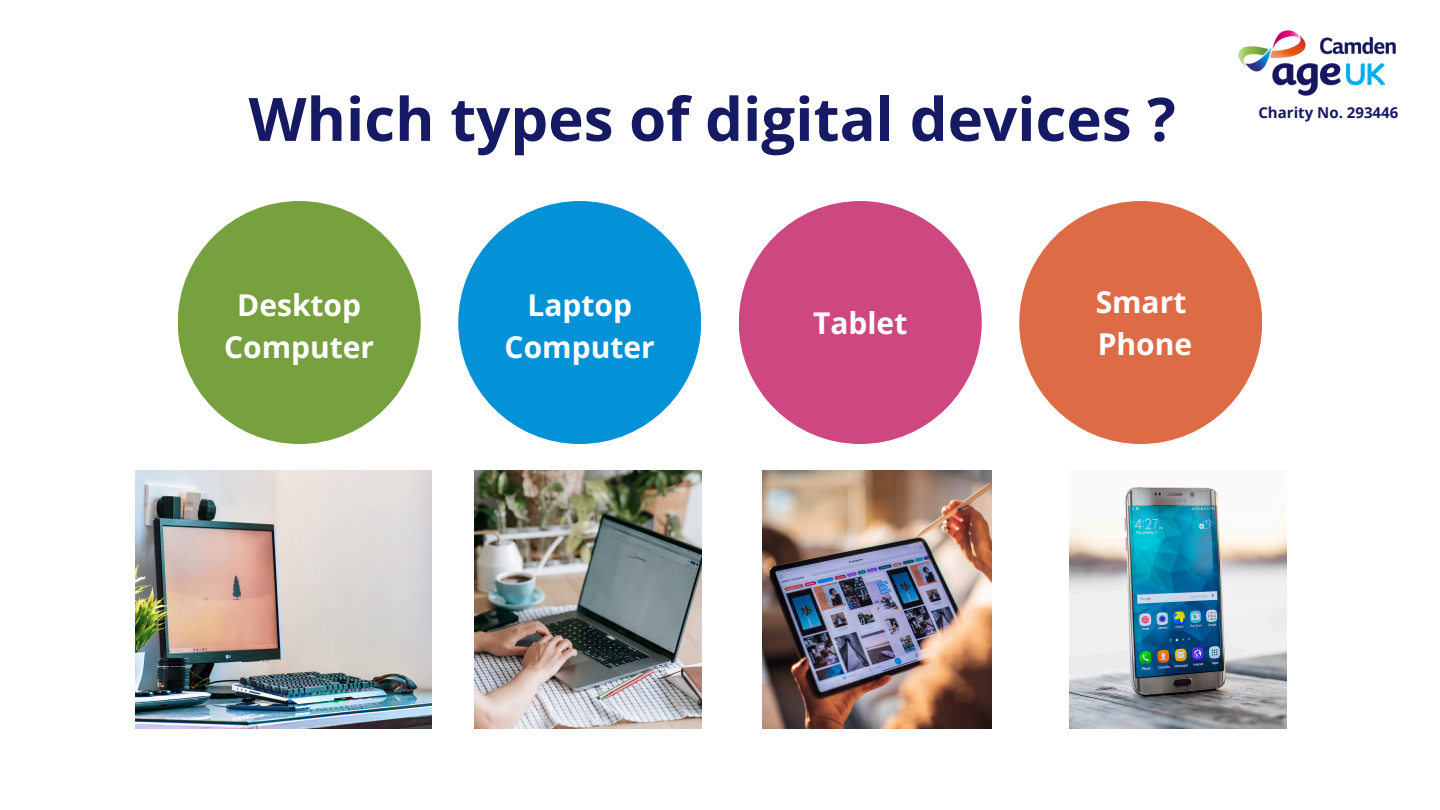
<style>
.page{position:relative;width:1440px;height:810px;background:#fff}
.page>*{position:absolute;margin:0;border:0;box-sizing:border-box;transform-origin:0 0}
.t1{font:700 60px "Open Sans";color:#161a64}
.t2{font:700 30px/42px "Open Sans";color:#fff;text-align:center}
.t3{font:700 15px "Open Sans";color:#161a64}
</style>
<div class="page">
<div style="left:178px;top:201px;width:243px;height:243px;background:#77a13e;border-radius:50%"></div>
<div style="left:458px;top:201px;width:243px;height:243px;background:#0392d8;border-radius:50%"></div>
<div style="left:739px;top:201px;width:243px;height:243px;background:#cd4880;border-radius:50%"></div>
<div style="left:1019px;top:201px;width:243px;height:243px;background:#dd6c46;border-radius:50%"></div>
<img style="left:1069px;top:486px;width:217px;height:243px">
<img style="left:762px;top:470px;width:230px;height:259px">
<img style="left:474px;top:470px;width:227px;height:259px">
<img style="left:136px;top:470px;width:296px;height:259px">
<img style="left:1238px;top:30px;width:158px;height:66px">
<p class="t1" style="left:249px;top:77px;width:929px">Which types of digital devices ?</p>
<p class="t3" style="left:1258px;top:101px;width:141px">Charity No. 293446</p>
<p class="t2" style="left:224px;top:283px;width:152px">Desktop<br>Computer</p>
<h2 class="t2" style="left:505px;top:283px;width:152px">Laptop<br>Computer</h2>
<p class="t2" style="left:813px;top:301px;width:96px">Tablet</p>
<h2 class="t2" style="left:1096px;top:280px;width:98px;text-align:left">Smart<br>Phone</h2>
</div>
